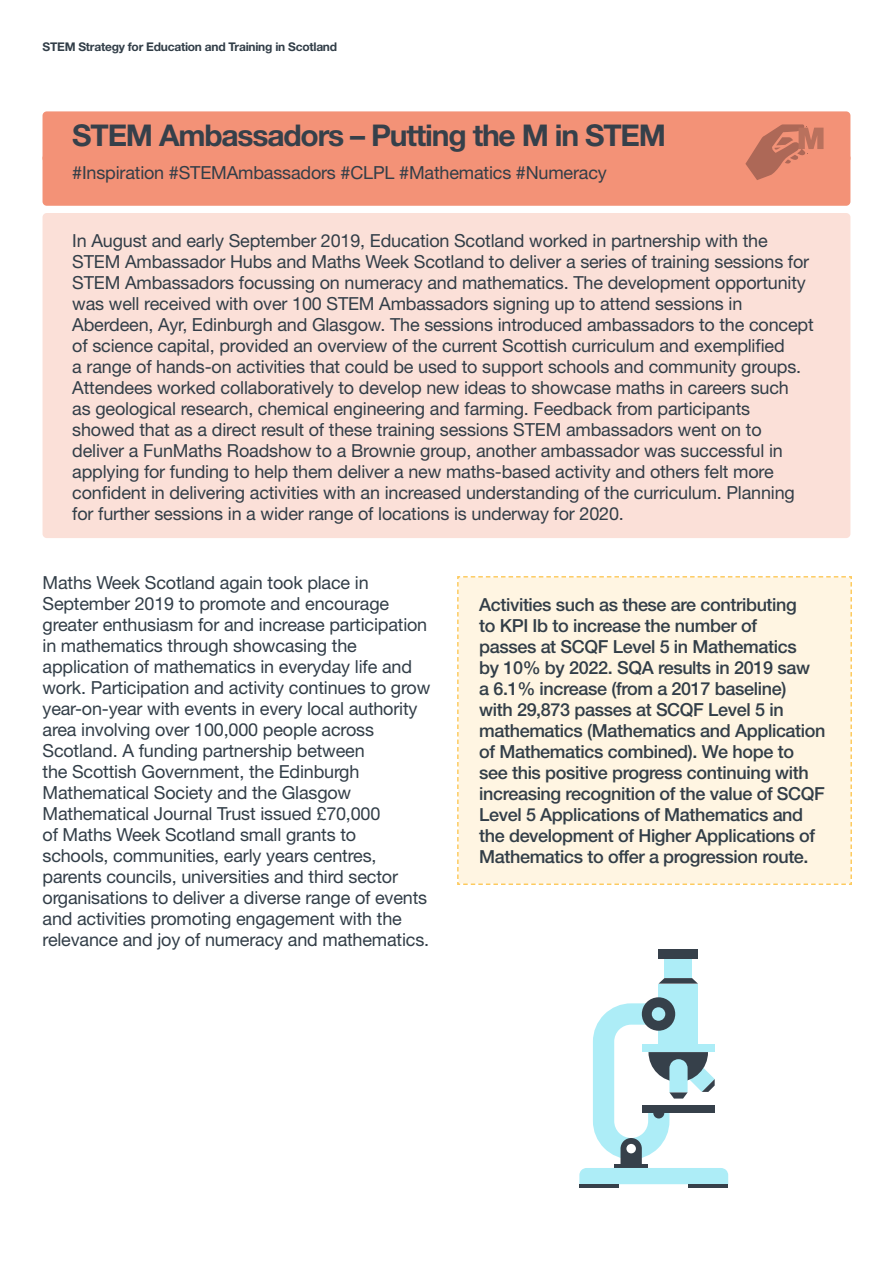
<style>
.page{position:relative;width:893px;height:1263px;background:#fff}
.page>*{position:absolute;margin:0;border:0;box-sizing:border-box;transform-origin:0 0}
.t1{font:700 30px "Helvetica Neue LT Std";letter-spacing:-.04em;color:#36404a}
.t2{font:18px/21px "Helvetica Neue LT Std";letter-spacing:-.01em;color:#323e48}
.t3{font:500 18px/21px "Helvetica Neue LT Std";letter-spacing:-.02em;color:#323e48}
.t4{font:700 12px "Helvetica Neue LT Std";letter-spacing:-.02em;color:#323e48}
</style>
<div class="page">
<div style="left:43px;top:111px;width:807px;height:52px;background:#f39277;border-radius:4px"></div>
<div style="left:43px;top:154px;width:807px;height:52px;background:#f39277;border-radius:4px"></div>
<div style="left:43px;top:213px;width:807px;height:325px;background:#fbe0d8;border-radius:4px"></div>
<svg style="left:745px;top:124px;width:78px;height:56px"></svg>
<div style="left:457px;top:576px;width:395px;height:309px;background:#fff5e2"></div>
<div style="left:658px;top:984px;width:40px;height:60px;background:#adedf7"></div>
<svg style="left:658px;top:978px;width:40px;height:6px"></svg>
<div style="left:664px;top:958px;width:28px;height:20px;background:#adedf7"></div>
<div style="left:658px;top:949px;width:40px;height:9px;background:#36404a"></div>
<div style="left:642px;top:997px;width:33px;height:34px;background:#36404a;border-radius:50%"></div>
<svg style="left:579px;top:1003px;width:149px;height:181px"></svg>
<hr style="left:579px;top:1184px;width:40px;height:4px;background:#36404a">
<hr style="left:689px;top:1184px;width:39px;height:4px;background:#36404a">
<p class="t4" style="left:43px;top:39px;width:296px">STEM Strategy for Education and Training in Scotland</p>
<h1 class="t1" style="left:72px;top:116px;width:595px">STEM Ambassadors – Putting the M in STEM</h1>
<p class="t2" style="left:72px;top:162px;width:536px">#Inspiration #STEMAmbassadors #CLPL #Mathematics #Numeracy</p>
<p class="t2" style="left:72px;top:230px;width:743px">In August and early September 2019, Education Scotland worked in partnership with the STEM Ambassador Hubs and Maths Week Scotland to deliver a series of training sessions for STEM Ambassadors focussing on numeracy and mathematics. The development opportunity was well received with over 100 STEM Ambassadors signing up to attend sessions in Aberdeen, Ayr, Edinburgh and Glasgow. The sessions introduced ambassadors to the concept of science capital, provided an overview of the current Scottish curriculum and exemplified<br>a range of hands-on activities that could be used to support schools and community groups.<br>Attendees worked collaboratively to develop new ideas to showcase maths in careers such<br>as geological research, chemical engineering and farming. Feedback from participants showed that as a direct result of these training sessions STEM ambassadors went on to deliver a FunMaths Roadshow to a Brownie group, another ambassador was successful in applying for funding to help them deliver a new maths-based activity and others felt more confident in delivering activities with an increased understanding of the curriculum. Planning for further sessions in a wider range of locations is underway for 2020.</p>
<p class="t2" style="left:43px;top:572px;width:389px">Maths Week Scotland again took place in September 2019 to promote and encourage greater enthusiasm for and increase participation in mathematics through showcasing the application of mathematics in everyday life and work. Participation and activity continues to grow year-on-year with events in every local authority area involving over 100,000 people across Scotland. A funding partnership between<br>the Scottish Government, the Edinburgh Mathematical Society and the Glasgow Mathematical Journal Trust issued £70,000<br>of Maths Week Scotland small grants to<br>schools, communities, early years centres, parents councils, universities and third sector organisations to deliver a diverse range of events and activities promoting engagement with the relevance and joy of numeracy and mathematics.</p>
<p class="t3" style="left:479px;top:594px;width:348px">Activities such as these are contributing<br>to KPI Ib to increase the number of<br>passes at SCQF Level 5 in Mathematics<br>by 10% by 2022. SQA results in 2019 saw<br>a 6.1% increase (from a 2017 baseline)<br>with 29,873 passes at SCQF Level 5 in mathematics (Mathematics and Application of Mathematics combined). We hope to see this positive progress continuing with increasing recognition of the value of SCQF Level 5 Applications of Mathematics and the development of Higher Applications of Mathematics to offer a progression route.</p>
</div>
